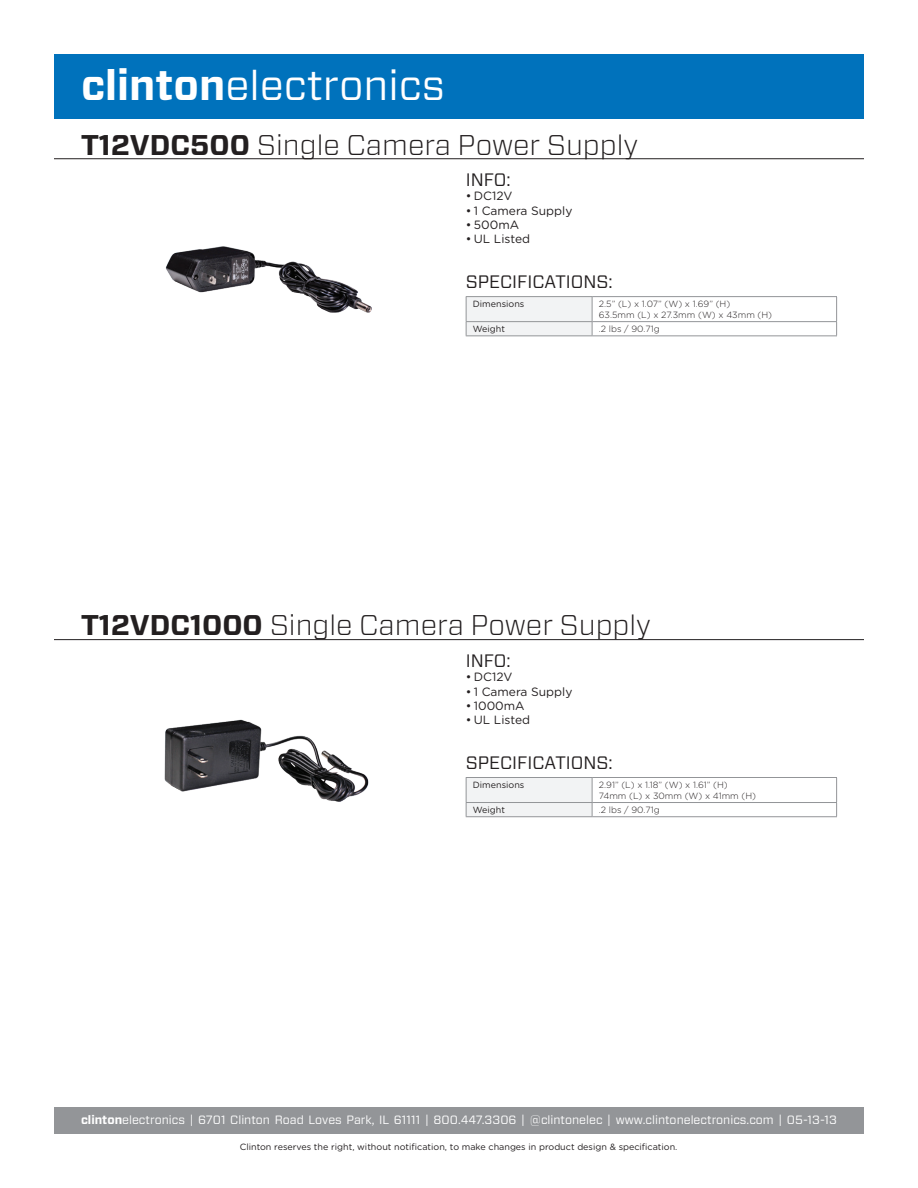
<style>
.page{position:relative;width:918px;height:1188px;background:#fff}
.page>*{position:absolute;margin:0;border:0;box-sizing:border-box;transform-origin:0 0}
.t1{font:42px "Forza";color:#fff}
.t2{font:300 28.5px "Forza";color:#231f20}
.t3{font:18px "Forza";color:#231f20}
.t4{font:12px "Forza";color:#fff}
.t5{font:12px "Gotham Rounded";color:#231f20}
.t6{font:300 9px "Gotham Rounded";color:#231f20}
.t7{font:9px "Gotham Rounded";color:#231f20}
.s1{font-weight:700}
</style>
<div class="page">
<div style="left:54px;top:55px;width:810px;height:64px;background:#0072bc"></div>
<div style="left:54px;top:1107px;width:810px;height:27px;background:#939598"></div>
<hr style="left:54px;top:158px;width:810px;height:1px;background:#231f20">
<img style="left:165px;top:246px;width:207px;height:67px">
<hr style="left:54px;top:639px;width:810px;height:1px;background:#231f20">
<img style="left:164px;top:719px;width:205px;height:83px">
<hr style="left:592px;top:296px;width:245px;height:1px;background:#939598">
<hr style="left:592px;top:321px;width:245px;height:1px;background:#939598">
<svg style="left:836px;top:297px;width:1px;height:38px"></svg>
<hr style="left:592px;top:335px;width:245px;height:1px;background:#939598">
<hr style="left:466px;top:296px;width:126px;height:1px;background:#939598">
<svg style="left:466px;top:297px;width:127px;height:39px"></svg>
<hr style="left:466px;top:335px;width:126px;height:1px;background:#939598">
<hr style="left:592px;top:777px;width:245px;height:1px;background:#939598">
<hr style="left:592px;top:802px;width:245px;height:1px;background:#939598">
<svg style="left:836px;top:778px;width:1px;height:38px"></svg>
<hr style="left:592px;top:816px;width:245px;height:1px;background:#939598">
<hr style="left:466px;top:777px;width:126px;height:1px;background:#939598">
<div style="left:466px;top:778px;width:127px;height:39px;background:#f2f3f4"></div>
<hr style="left:466px;top:816px;width:126px;height:1px;background:#939598">
<p class="t1" style="left:81px;top:57px;width:366px"><span class="s1">clinton</span>electronics</p>
<p class="t2" style="left:81px;top:125px;width:559px"><span class="s1">T12VDC500</span> Single Camera Power Supply</p>
<p class="t3" style="left:466px;top:167px;width:46px">INFO:</p>
<p class="t5" style="left:466px;top:188px;width:48px">• DC12V</p>
<p class="t5" style="left:466px;top:202px;width:108px">• 1 Camera Supply</p>
<p class="t5" style="left:466px;top:217px;width:55px">• 500mA</p>
<p class="t5" style="left:466px;top:231px;width:66px">• UL Listed</p>
<p class="t3" style="left:466px;top:270px;width:148px">SPECIFICATIONS:</p>
<p class="t7" style="left:473px;top:298px;width:53px">Dimensions</p>
<p class="t6" style="left:599px;top:298px;width:133px">2.5” (L) x 1.07” (W) x 1.69” (H)</p>
<p class="t6" style="left:599px;top:309px;width:175px">63.5mm (L) x 27.3mm (W) x 43mm (H)</p>
<p class="t7" style="left:473px;top:323px;width:34px">Weight</p>
<p class="t6" style="left:599px;top:323px;width:62px">.2 lbs / 90.71g</p>
<p class="t2" style="left:81px;top:606px;width:572px"><span class="s1">T12VDC1000</span> Single Camera Power Supply</p>
<p class="t3" style="left:466px;top:648px;width:46px">INFO:</p>
<p class="t5" style="left:466px;top:669px;width:48px">• DC12V</p>
<p class="t5" style="left:466px;top:683px;width:108px">• 1 Camera Supply</p>
<p class="t5" style="left:466px;top:697px;width:60px">• 1000mA</p>
<p class="t5" style="left:466px;top:712px;width:66px">• UL Listed</p>
<p class="t3" style="left:466px;top:751px;width:148px">SPECIFICATIONS:</p>
<p class="t7" style="left:473px;top:779px;width:53px">Dimensions</p>
<p class="t6" style="left:599px;top:779px;width:130px">2.91” (L) x 1.18” (W) x 1.61” (H)</p>
<p class="t6" style="left:599px;top:790px;width:159px">74mm (L) x 30mm (W) x 41mm (H)</p>
<p class="t7" style="left:473px;top:804px;width:34px">Weight</p>
<p class="t6" style="left:599px;top:804px;width:62px">.2 lbs / 90.71g</p>
<p class="t4" style="left:81px;top:1111px;width:758px"><span class="s1">clinton</span>electronics | 6701 Clinton Road Loves Park, IL 61111 | 800.447.3306 | @clintonelec | www.clintonelectronics.com | 05-13-13</p>
<p class="t7" style="left:240px;top:1141px;width:439px">Clinton reserves the right, without notification, to make changes in product design &amp; specification.</p>
</div>
